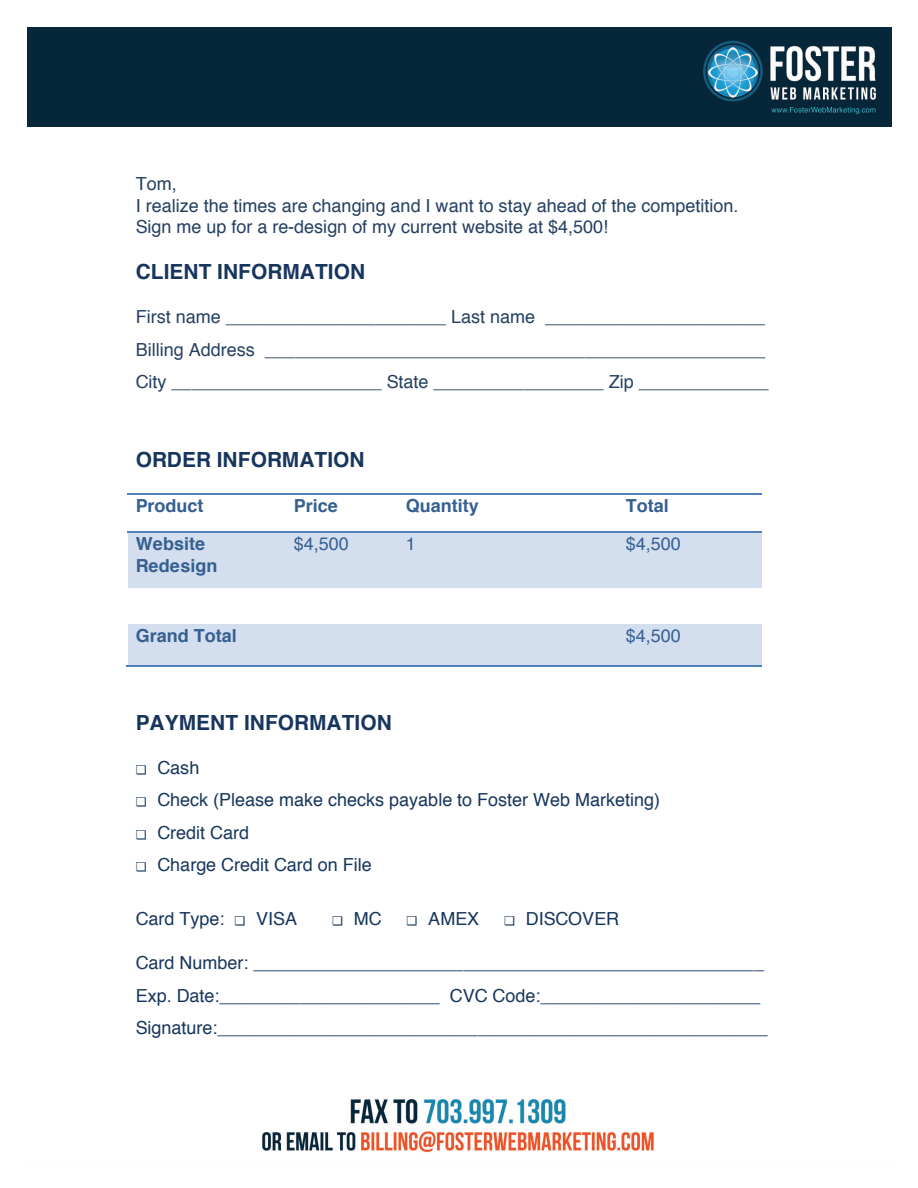
<style>
.page{position:relative;width:918px;height:1188px;background:#fff}
.page>*{position:absolute;margin:0;border:0;box-sizing:border-box;transform-origin:0 0}
.t1{font:700 20.85px "Helvetica";letter-spacing:.005em;color:#17365d}
.t2{font:18px/32.5px "Helvetica";color:#17365d}
.t3{font:18px/21.6px "Helvetica";color:#244061}
.t4{font:700 18px/21.6px "Helvetica";color:#365f91}
.t5{font:18px "Helvetica";color:#365f91}
.s1{font-family:"Menlo"}
</style>
<div class="page">
<img style="left:28px;top:28px;width:864px;height:98px">
<hr style="left:128px;top:493px;width:158px;height:1px;background:#4f81bd">
<hr style="left:287px;top:493px;width:111px;height:1px;background:#4f81bd">
<hr style="left:399px;top:493px;width:219px;height:1px;background:#4f81bd">
<hr style="left:619px;top:493px;width:143px;height:1px;background:#4f81bd">
<div style="left:128px;top:532px;width:158px;height:56px;background:#d3dfee"></div>
<div style="left:286px;top:532px;width:112px;height:56px;background:#d3dfee"></div>
<div style="left:398px;top:532px;width:220px;height:56px;background:#d3dfee"></div>
<div style="left:618px;top:532px;width:144px;height:56px;background:#d3dfee"></div>
<hr style="left:128px;top:531px;width:158px;height:1px;background:#4f81bd">
<hr style="left:287px;top:531px;width:111px;height:1px;background:#4f81bd">
<hr style="left:399px;top:531px;width:219px;height:1px;background:#4f81bd">
<hr style="left:619px;top:531px;width:143px;height:1px;background:#4f81bd">
<div style="left:128px;top:624px;width:158px;height:41px;background:#d3dfee"></div>
<div style="left:286px;top:624px;width:112px;height:41px;background:#d3dfee"></div>
<div style="left:398px;top:624px;width:220px;height:41px;background:#d3dfee"></div>
<div style="left:618px;top:624px;width:144px;height:41px;background:#d3dfee"></div>
<hr style="left:126px;top:665px;width:160px;height:2px;background:#4f81bd">
<hr style="left:286px;top:665px;width:112px;height:2px;background:#4f81bd">
<hr style="left:398px;top:665px;width:220px;height:2px;background:#4f81bd">
<hr style="left:618px;top:665px;width:144px;height:2px;background:#4f81bd">
<img style="left:262px;top:1098px;width:392px;height:55px">
<p class="t3" style="left:136px;top:174px;width:604px">Tom,<br>I realize the times are changing and I want to stay ahead of the competition.<br>Sign me up for a re-design of my current website at $4,500!</p>
<p class="t1" style="left:136px;top:263px;width:231px">CLIENT INFORMATION</p>
<p class="t3" style="left:136px;top:302px;width:635px;line-height:32.4px">First name ______________________ Last name ______________________<br>Billing Address __________________________________________________<br>City _____________________ State _________________ Zip _____________</p>
<p class="t1" style="left:136px;top:451px;width:230px">ORDER INFORMATION</p>
<p class="t4" style="left:136px;top:496px;width:69px">Product</p>
<p class="t4" style="left:294px;top:496px;width:45px">Price</p>
<p class="t4" style="left:406px;top:496px;width:75px">Quantity</p>
<p class="t4" style="left:626px;top:496px;width:45px">Total</p>
<p class="t4" style="left:136px;top:534px;width:83px">Website<br>Redesign</p>
<p class="t5" style="left:294px;top:536px;width:57px">$4,500</p>
<p class="t5" style="left:406px;top:536px;width:12px">1</p>
<p class="t5" style="left:626px;top:536px;width:57px">$4,500</p>
<p class="t4" style="left:136px;top:626px;width:103px">Grand Total</p>
<p class="t5" style="left:626px;top:628px;width:57px">$4,500</p>
<p class="t1" style="left:136px;top:714px;width:258px">PAYMENT INFORMATION</p>
<p class="t2" style="left:136px;top:753px;width:526px"><span class="s1">❏</span> Cash<br><span class="s1">❏</span> Check (Please make checks payable to Foster Web Marketing) <span class="s1">❏</span> Credit Card<br><span class="s1">❏</span> Charge Credit Card on File</p>
<p class="t2" style="left:136px;top:904px;width:163px">Card Type: <span class="s1">❏</span> VISA</p>
<p class="t2" style="left:332px;top:904px;width:51px"><span class="s1">❏</span> MC</p>
<p class="t2" style="left:407px;top:904px;width:74px"><span class="s1">❏</span> AMEX</p>
<p class="t2" style="left:504px;top:904px;width:117px"><span class="s1">❏</span> DISCOVER</p>
<p class="t2" style="left:136px;top:948px;width:634px">Card Number: ___________________________________________________<br>Exp. Date:______________________ CVC Code:______________________<br>Signature:_______________________________________________________</p>
</div>
